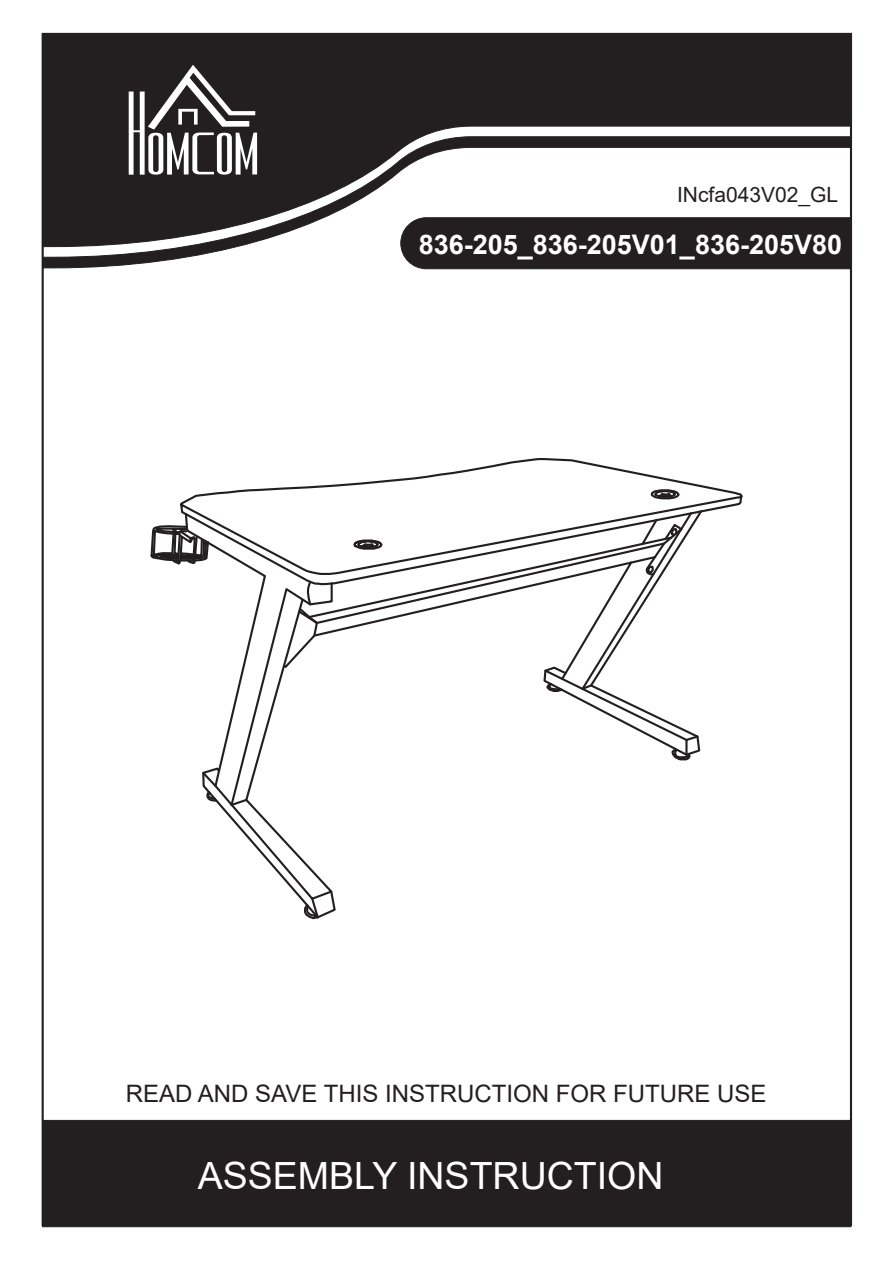
<style>
.page{position:relative;width:893px;height:1262px;background:#fff}
.page>*{position:absolute;margin:0;border:0;box-sizing:border-box;transform-origin:0 0}
.t1{font:37.5px "Arial";color:#fff}
.t2{font:700 27px "Arial";color:#fff}
.t3{font:24px "Arial";color:#231f20}
.t4{font:21px "Arial";color:#231f20}
</style>
<div class="page">
<div style="left:45px;top:36px;width:804px;height:100px;background:#231f20"></div>
<svg style="left:45px;top:136px;width:804px;height:133px"></svg>
<svg style="left:129px;top:65px;width:128px;height:110px"></svg>
<div style="left:42px;top:1120px;width:809px;height:107px;background:#231f20;border:1px solid #231f20"></div>
<svg style="left:704px;top:485px;width:39px;height:27px"></svg>
<svg style="left:150px;top:458px;width:554px;height:462px"></svg>
<div style="left:400px;top:217px;width:451px;height:53px;background:#231f20"></div>
<p class="t4" style="left:677px;top:180px;width:163px">INcfa043V02_GL</p>
<p class="t2" style="left:418px;top:226px;width:425px">836-205_836-205V01_836-205V80</p>
<p class="t3" style="left:126px;top:1076px;width:642px">READ AND SAVE THIS INSTRUCTION FOR FUTURE USE</p>
<h1 class="t1" style="left:198px;top:1150px;width:467px">ASSEMBLY INSTRUCTION</h1>
</div>
